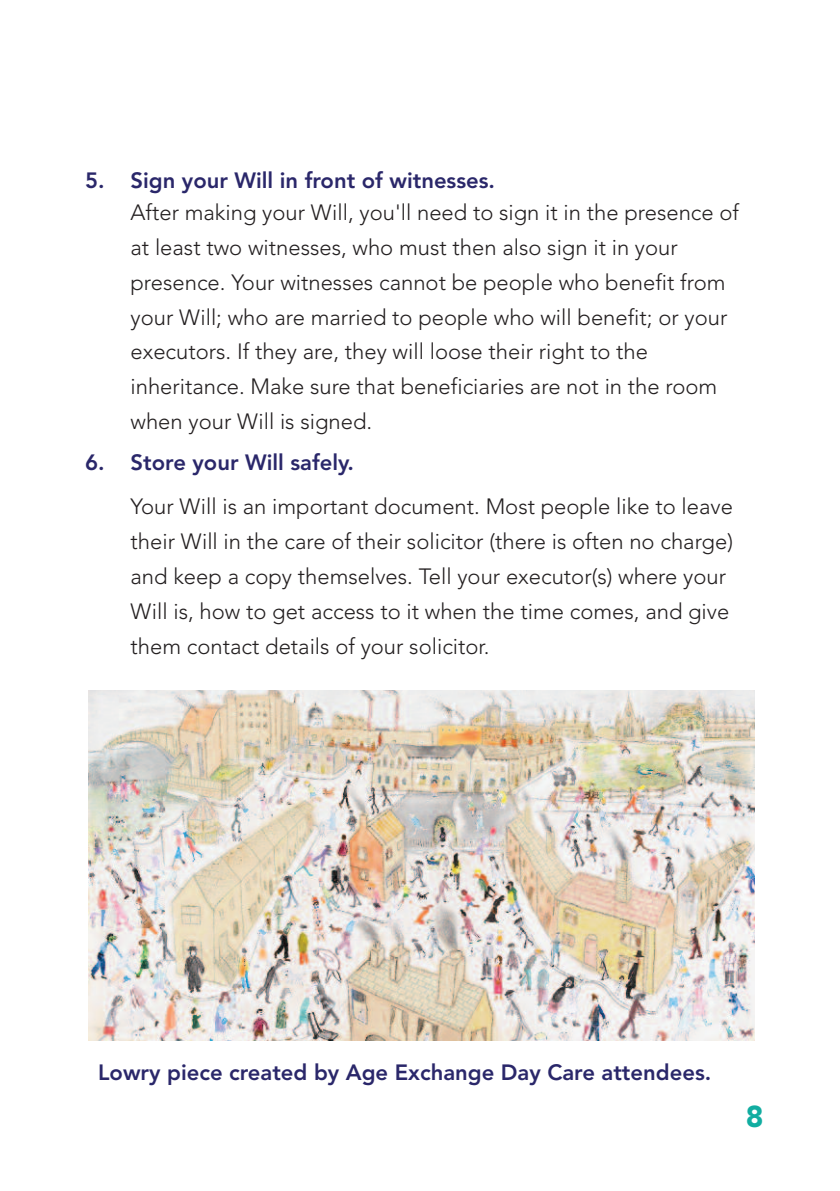
<style>
.page{position:relative;width:840px;height:1191px;background:#fff}
.page>*{position:absolute;margin:0;border:0;box-sizing:border-box;transform-origin:0 0}
.t1{font:900 30px "Avenir";color:#11ada1}
.t2{font:300 22px/35px "Avenir";color:#231f20}
.t3{font:800 22px "Avenir";color:#2a276a}
</style>
<div class="page">
<img style="left:88px;top:690px;width:666px;height:350px">
<p class="t3" style="left:85px;top:171px;width:411px">5. Sign your Will in front of witnesses.</p>
<p class="t2" style="left:130px;top:194px;width:609px">After making your Will, you'll need to sign it in the presence of at least two witnesses, who must then also sign it in your presence. Your witnesses cannot be people who benefit from your Will; who are married to people who will benefit; or your executors. If they are, they will loose their right to the inheritance. Make sure that beneficiaries are not in the room when your Will is signed.</p>
<p class="t3" style="left:85px;top:454px;width:270px">6. Store your Will safely.</p>
<p class="t2" style="left:130px;top:488px;width:603px">Your Will is an important document. Most people like to leave their Will in the care of their solicitor (there is often no charge) and keep a copy themselves. Tell your executor(s) where your Will is, how to get access to it when the time comes, and give them contact details of your solicitor.</p>
<p class="t3" style="left:98px;top:1063px;width:614px">Lowry piece created by Age Exchange Day Care attendees.</p>
<h1 class="t1" style="left:745px;top:1104px;width:19px">8</h1>
</div>
